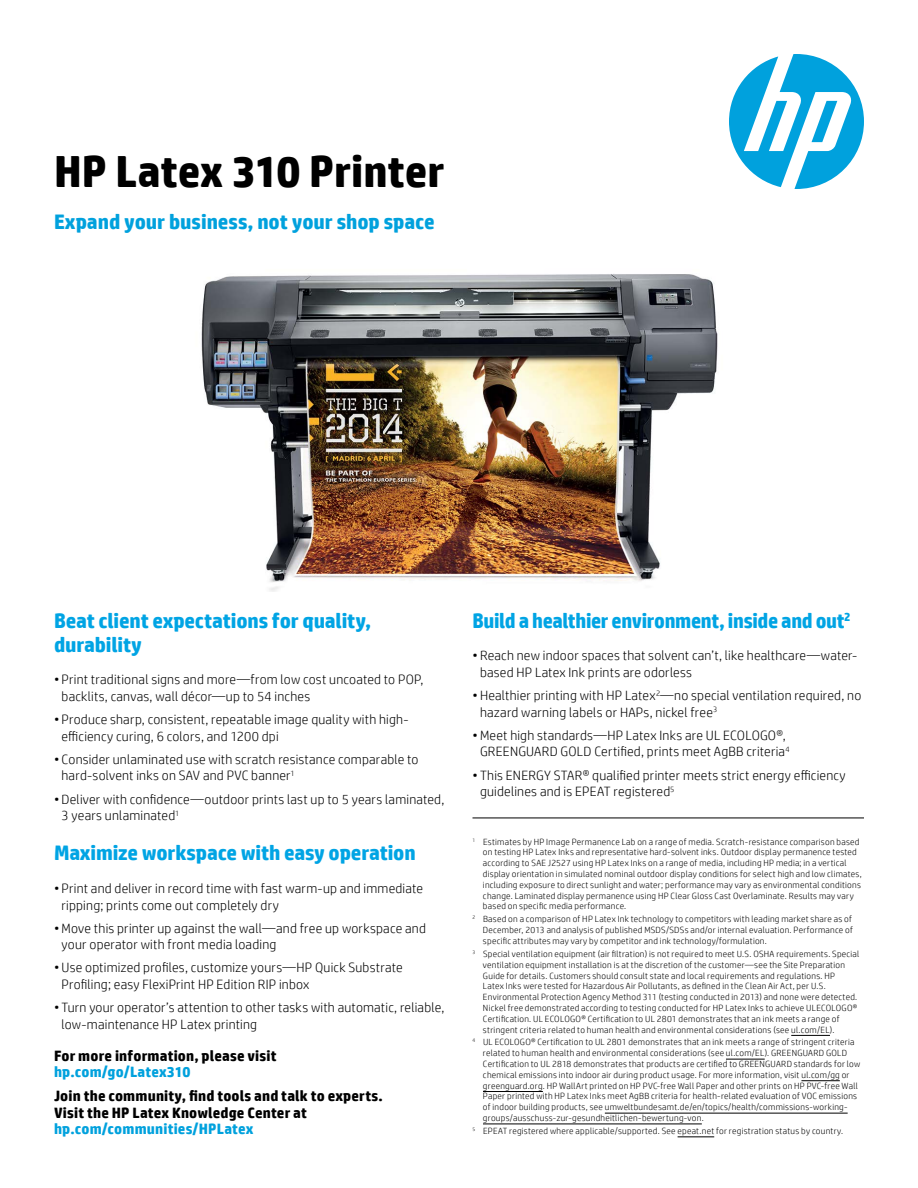
<style>
.page{position:relative;width:918px;height:1188px;background:#fff}
.page>*{position:absolute;margin:0;border:0;box-sizing:border-box;transform-origin:0 0}
.t1{font:700 45px "HP Simplified";letter-spacing:-.005em;color:#000}
.t2{font:700 21px/24px "HP Simplified";letter-spacing:-.01em;color:#00a4e4}
.t3{font:700 21px "HP Simplified";letter-spacing:-.01em;color:#00a4e4;scale:.96 1}
.t4{font:700 21px "HP Simplified";letter-spacing:-.005em;color:#00a1dd}
.t5{font:700 15px/16.5px "HP Simplified";letter-spacing:.01em;color:#000}
.t6{font:700 15px "HP Simplified";letter-spacing:.01em;color:#00a1dd}
.t7{font:300 13.5px/16.5px "HP Simplified";letter-spacing:.015em;color:#000}
.t8{font:300 9px/10.8px "HP Simplified";letter-spacing:.03em;color:#000}
</style>
<div class="page">
<svg style="left:729px;top:54px;width:135px;height:135px"></svg>
<img style="left:201px;top:274px;width:517px;height:318px">
<hr style="left:791px;top:1035px;width:39px;height:1px;background:#000">
<hr style="left:726px;top:1059px;width:39px;height:1px;background:#000">
<hr style="left:801px;top:1080px;width:39px;height:1px;background:#000">
<hr style="left:483px;top:1091px;width:60px;height:1px;background:#000">
<hr style="left:605px;top:1113px;width:243px;height:1px;background:#000">
<hr style="left:483px;top:1124px;width:219px;height:1px;background:#000">
<hr style="left:678px;top:1137px;width:36px;height:1px;background:#000">
<hr style="left:472px;top:818px;width:392px;height:1px;background:#000">
<h1 class="t1" style="left:54px;top:144px;width:392px">HP Latex 310 Printer</h1>
<h2 class="t4" style="left:54px;top:210px;width:382px">Expand your business, not your shop space</h2>
<h2 class="t2" style="left:54px;top:608px;width:319px">Beat client expectations for quality, durability</h2>
<h3 class="t7" style="left:62px;top:671px;width:363px;text-indent:-8px">• Print traditional signs and more—from low cost uncoated to POP, backlits, canvas, wall décor—up to 54 inches</h3>
<h3 class="t7" style="left:62px;top:711px;width:349px;text-indent:-8px">• Produce sharp, consistent, repeatable image quality with high&shy;efficiency curing, 6 colors, and 1200 dpi</h3>
<h3 class="t7" style="left:62px;top:751px;width:359px;text-indent:-8px">• Consider unlaminated use with scratch resistance comparable to hard-solvent inks on SAV and PVC banner<sup>1</sup></h3>
<h3 class="t7" style="left:62px;top:790px;width:384px;text-indent:-8px">• Deliver with confidence—outdoor prints last up to 5 years laminated,<br>3 years unlaminated<sup>1</sup></h3>
<h2 class="t2" style="left:54px;top:841px;width:363px">Maximize workspace with easy operation</h2>
<h3 class="t7" style="left:62px;top:880px;width:363px;text-indent:-8px">• Print and deliver in record time with fast warm-up and immediate ripping; prints come out completely dry</h3>
<h3 class="t7" style="left:62px;top:920px;width:366px;text-indent:-8px">• Move this printer up against the wall—and free up workspace and your operator with front media loading</h3>
<h3 class="t7" style="left:62px;top:959px;width:343px;text-indent:-8px">• Use optimized profiles, customize yours—HP Quick Substrate<br>Profiling; easy FlexiPrint HP Edition RIP inbox</h3>
<h3 class="t7" style="left:62px;top:999px;width:384px;text-indent:-8px">• Turn your operator’s attention to other tasks with automatic, reliable, low-maintenance HP Latex printing</h3>
<h3 class="t5" style="left:54px;top:1047px;width:224px">For more information, please visit</h3>
<h3 class="t6" style="left:54px;top:1063px;width:138px">hp.com/go/Latex310</h3>
<h3 class="t5" style="left:54px;top:1087px;width:330px">Join the community, find tools and talk to experts.<br>Visit the HP Latex Knowledge Center at</h3>
<h3 class="t6" style="left:54px;top:1120px;width:201px">hp.com/communities/HPLatex</h3>
<h2 class="t3" style="left:472px;top:608px;width:395px">Build a healthier environment, inside and out<sup>2</sup></h2>
<h3 class="t7" style="left:480px;top:647px;width:379px;text-indent:-8px">• Reach new indoor spaces that solvent can’t, like healthcare—water&shy;based HP Latex Ink prints are odorless</h3>
<h3 class="t7" style="left:480px;top:687px;width:383px;text-indent:-8px">• Healthier printing with HP Latex<sup>2</sup>—no special ventilation required, no hazard warning labels or HAPs, nickel free<sup>3</sup></h3>
<h3 class="t7" style="left:472px;top:727px;width:319px;text-align:center">• Meet high standards—HP Latex Inks are UL ECOLOGO®,<br>GREENGUARD GOLD Certified, prints meet AgBB criteria<sup>4</sup></h3>
<h3 class="t7" style="left:480px;top:766px;width:367px;text-indent:-8px">• This ENERGY STAR® qualified printer meets strict energy efficiency guidelines and is EPEAT registered<sup>5</sup></h3>
<p class="t8" style="left:483px;top:836px;width:380px;text-indent:-10px"><sup>1</sup> Estimates by HP Image Permanence Lab on a range of media. Scratch-resistance comparison based on testing HP Latex Inks and representative hard-solvent inks. Outdoor display permanence tested according to SAE J2527 using HP Latex Inks on a range of media, including HP media; in a vertical display orientation in simulated nominal outdoor display conditions for select high and low climates, including exposure to direct sunlight and water; performance may vary as environmental conditions change. Laminated display permanence using HP Clear Gloss Cast Overlaminate. Results may vary based on specific media performance.</p>
<p class="t8" style="left:483px;top:914px;width:371px;text-indent:-10px"><sup>2</sup> Based on a comparison of HP Latex Ink technology to competitors with leading market share as of<br>December, 2013 and analysis of published MSDS/SDSs and/or internal evaluation. Performance of specific attributes may vary by competitor and ink technology/formulation.</p>
<p class="t8" style="left:483px;top:948px;width:378px;text-indent:-10px"><sup>3</sup> Special ventilation equipment (air filtration) is not required to meet U.S. OSHA requirements. Special ventilation equipment installation is at the discretion of the customer—see the Site Preparation Guide for details. Customers should consult state and local requirements and regulations. HP<br>Latex Inks were tested for Hazardous Air Pollutants, as defined in the Clean Air Act, per U.S.<br>Environmental Protection Agency Method 311 (testing conducted in 2013) and none were detected.<br>Nickel free demonstrated according to testing conducted for HP Latex Inks to achieve ULECOLOGO® Certification. UL ECOLOGO® Certification to UL 2801 demonstrates that an ink meets a range of stringent criteria related to human health and environmental considerations (see ul.com/EL).</p>
<p class="t8" style="left:483px;top:1037px;width:379px;text-indent:-10px"><sup>4</sup> UL ECOLOGO® Certification to UL 2801 demonstrates that an ink meets a range of stringent criteria related to human health and environmental considerations (see ul.com/EL). GREENGUARD GOLD Certification to UL 2818 demonstrates that products are certified to GREENGUARD standards for low chemical emissions into indoor air during product usage. For more information, visit ul.com/gg or greenguard.org. HP WallArt printed on HP PVC-free Wall Paper and other prints on HP PVC-free Wall Paper printed with HP Latex Inks meet AgBB criteria for health-related evaluation of VOC emissions of indoor building products, see umweltbundesamt.de/en/topics/health/commissions-working&shy;groups/ausschuss-zur-gesundheitlichen-bewertung-von.</p>
<p class="t8" style="left:473px;top:1125px;width:372px"><sup>5</sup> EPEAT registered where applicable/supported. See epeat.net for registration status by country.</p>
</div>
